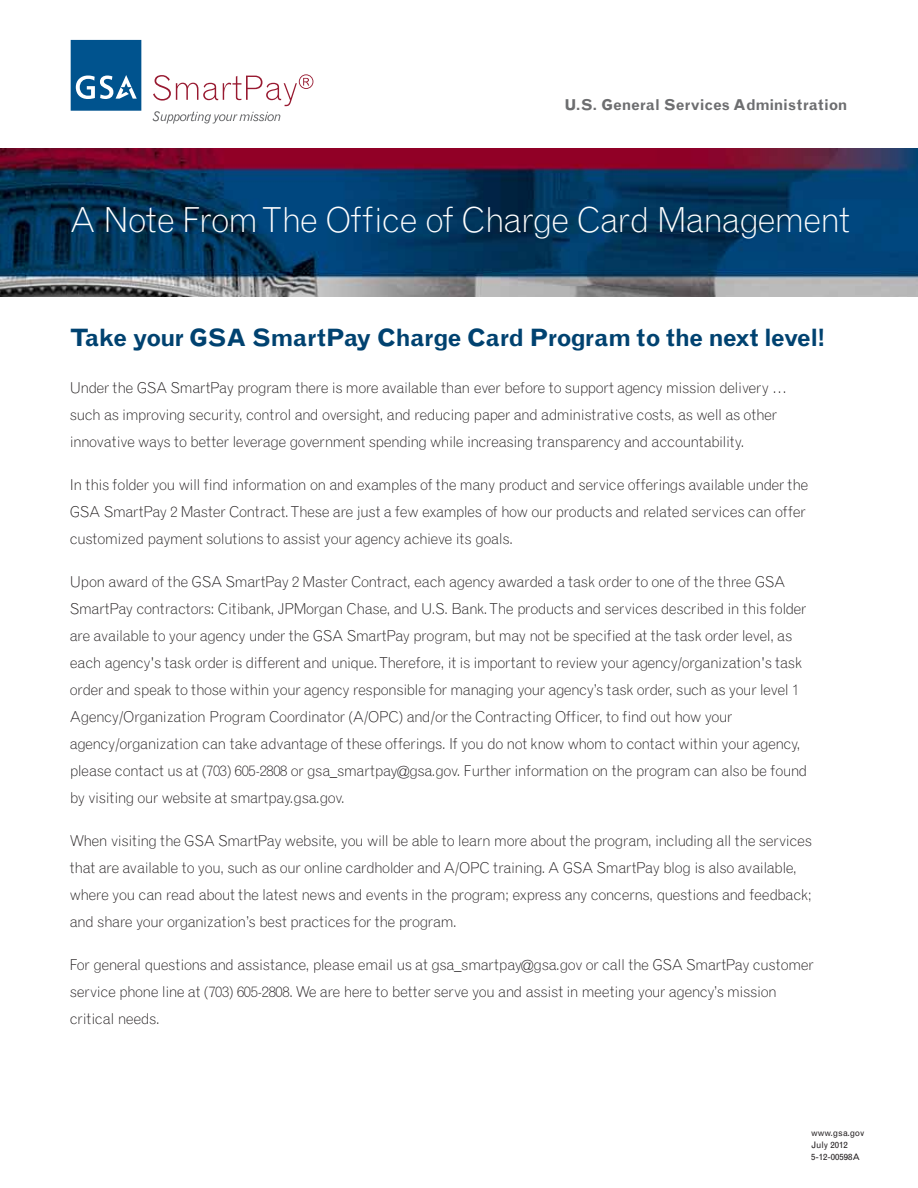
<style>
.page{position:relative;width:918px;height:1188px;background:#fff}
.page>*{position:absolute;margin:0;border:0;box-sizing:border-box;transform-origin:0 0}
.t1{font:300 34.5px "Grotesque";letter-spacing:-.03em;color:#fff}
.t2{font:700 24px "Grotesque";letter-spacing:-.025em;color:#004270}
.t3{font:300 15px/27px "Grotesque";letter-spacing:-.035em;color:#231f20}
.t4{font:700 15px "Grotesque";color:#6d6e70}
.t5{font:9px/12px "Grotesque";color:#231f20}
</style>
<div class="page">
<svg style="left:71px;top:40px;width:70px;height:71px;background:#1c669a"></svg>
<svg style="left:153px;top:74px;width:160px;height:50px"></svg>
<img style="left:0;top:148px;width:918px;height:149px">
<p class="t4" style="left:565px;top:99px;width:285px">U.S. General Services Administration</p>
<h1 class="t1" style="left:70px;top:207px;width:782px">A Note FromThe Office of Charge Card Management</h1>
<h2 class="t2" style="left:70px;top:329px;width:757px">Take your GSA SmartPay Charge Card Program to the next level!</h2>
<p class="t3" style="left:70px;top:375px;width:719px">Under the GSA SmartPay program there is more available than ever before to support agency mission delivery … such as improving security, control and oversight, and reducing paper and administrative costs, as well as other innovative ways to better leverage government spending while increasing transparency and accountability.</p>
<p class="t3" style="left:70px;top:472px;width:740px">In this folder you will find information on and examples of the many product and service offerings available under the<br>GSA SmartPay 2 Master Contract. These are just a few examples of how our products and related services can offer customized payment solutions to assist your agency achieve its goals.</p>
<p class="t3" style="left:70px;top:570px;width:739px">Upon award of the GSA SmartPay 2 Master Contract, each agency awarded a task order to one of the three GSA SmartPay contractors: Citibank, JPMorgan Chase, and U.S. Bank. The products and services described in this folder are available to your agency under the GSA SmartPay program, but may not be specified at the task order level, as each agency's task order is different and unique.Therefore, it is important to review your agency/organization's task order and speak to those within your agency responsible for managing your agency’s task order, such as your level 1<br>Agency/Organization Program Coordinator (A/OPC) and/or the Contracting Officer, to find out how your agency/organization can take advantage of these offerings. If you do not know whom to contact within your agency, please contact us at (703) 605-2808 or gsa_smartpay@gsa.gov. Further information on the program can also be found by visiting our website at smartpay.gsa.gov.</p>
<p class="t3" style="left:70px;top:829px;width:744px">When visiting the GSA SmartPay website, you will be able to learn more about the program, including all the services that are available to you, such as our online cardholder and A/OPC training. A GSA SmartPay blog is also available, where you can read about the latest news and events in the program; express any concerns, questions and feedback; and share your organization’s best practices for the program.</p>
<p class="t3" style="left:70px;top:953px;width:745px">For general questions and assistance, please email us at gsa_smartpay@gsa.gov or call the GSA SmartPay customer service phone line at (703) 605-2808. We are here to better serve you and assist in meeting your agency’s mission critical needs.</p>
<p class="t5" style="left:811px;top:1127px;width:55px">www.gsa.gov<br>July 2012<br>5-12-00598A</p>
</div>
